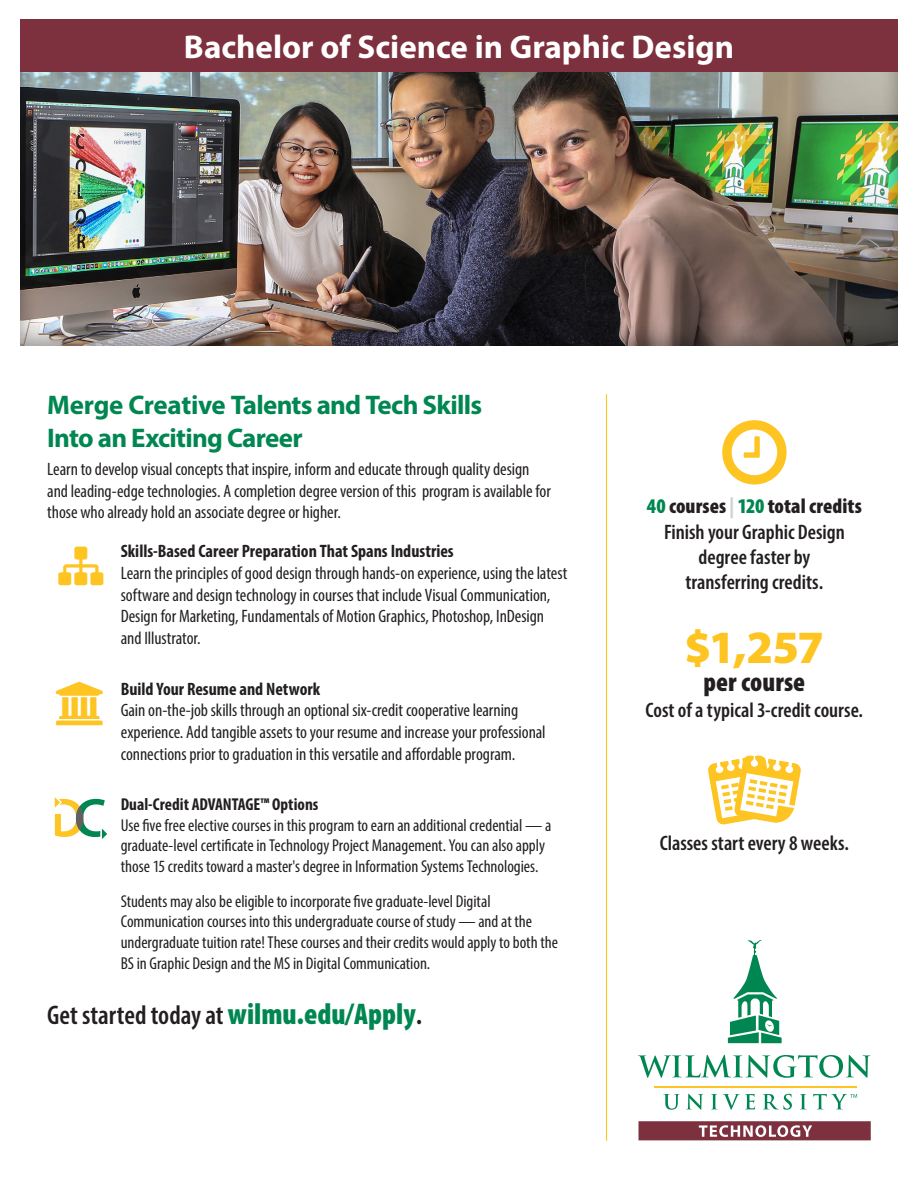
<style>
.page{position:relative;width:918px;height:1188px;background:#fff}
.page>*{position:absolute;margin:0;border:0;box-sizing:border-box;transform-origin:0 0}
.t1{font:900 46.5px "Myriad Pro";color:#fec422}
.t2{font:700 33px "Myriad Pro";color:#fff}
.t3{font:700 27px/32.4px "Myriad Pro";letter-spacing:-.025em;color:#008751}
.t4{font:600 condensed 27px "Myriad Pro";color:#231f20}
.t5{font:900 condensed 27px "Myriad Pro";letter-spacing:.005em;color:#231f20}
.t6{font:600 condensed 21px/25.2px "Myriad Pro";color:#231f20;text-align:center}
.t7{font:condensed 18px/21.6px "Myriad Pro";letter-spacing:-.005em;color:#231f20}
.t8{font:700 condensed 18px "Myriad Pro";color:#231f20}
.t9{font:condensed 17.25px/20.7px "Myriad Pro";letter-spacing:-.005em;color:#231f20}
.t10{font:700 condensed 17.25px "Myriad Pro";color:#231f20}
.s1{font-weight:900;font-size:30px;color:#008751}
.s2{font-size:30px}
.s3{font-weight:900;color:#008751}
.s4{font-weight:900}
.s5{font-weight:900;color:#d1d2d4}
</style>
<div class="page">
<div style="left:20px;top:20px;width:878px;height:328px;background:#231f20;opacity:.4"></div>
<hr style="left:606px;top:394px;width:1px;height:747px;background:#fec422">
<svg style="left:663px;top:1094px;width:17px;height:16px"></svg>
<svg style="left:686px;top:1094px;width:17px;height:16px"></svg>
<svg style="left:711px;top:1094px;width:44px;height:16px"></svg>
<svg style="left:763px;top:1094px;width:29px;height:16px"></svg>
<svg style="left:800px;top:1094px;width:6px;height:15px"></svg>
<svg style="left:638px;top:1055px;width:232px;height:23px"></svg>
<hr style="left:654px;top:1086px;width:203px;height:2px;background:#fec422">
<svg style="left:728px;top:940px;width:54px;height:103px"></svg>
<svg style="left:813px;top:1094px;width:44px;height:15px"></svg>
<svg style="left:639px;top:1121px;width:232px;height:19px"></svg>
<svg style="left:708px;top:755px;width:93px;height:70px"></svg>
<svg style="left:55px;top:797px;width:52px;height:42px"></svg>
<div style="left:20px;top:20px;width:878px;height:52px;background:#7d303e"></div>
<h2 class="t2" style="left:184px;top:25px;width:552px">Bachelor of Science in Graphic Design</h2>
<h3 class="t3" style="left:47px;top:388px;width:436px">Merge Creative Talents and Tech Skills<br>Into an Exciting Career</h3>
<p class="t7" style="left:47px;top:458px;width:505px">Learn to develop visual concepts that inspire, inform and educate through quality design and leading-edge technologies. A completion degree version of this program is available for those who already hold an associate degree or higher.</p>
<p class="t8" style="left:121px;top:540px;width:334px">Skills-Based Career Preparation That Spans Industries</p>
<p class="t7" style="left:121px;top:562px;width:448px">Learn the principles of good design through hands-on experience, using the latest software and design technology in courses that include Visual Communication, Design for Marketing, Fundamentals of Motion Graphics, Photoshop, InDesign and Illustrator.</p>
<p class="t8" style="left:121px;top:678px;width:201px">Build Your Resume and Network</p>
<p class="t7" style="left:121px;top:699px;width:426px">Gain on-the-job skills through an optional six-credit cooperative learning experience. Add tangible assets to your resume and increase your professional connections prior to graduation in this versatile and affordable program.</p>
<p class="t10" style="left:121px;top:794px;width:199px">Dual-Credit ADVANTAGE™ Options</p>
<p class="t9" style="left:121px;top:814px;width:432px">Use five free elective courses in this program to earn an additional credential — a graduate-level certificate in Technology Project Management. You can also apply those 15 credits toward a master's degree in Information Systems Technologies.</p>
<p class="t9" style="left:121px;top:890px;width:439px">Students may also be eligible to incorporate five graduate-level Digital Communication courses into this undergraduate course of study — and at the undergraduate tuition rate! These courses and their credits would apply to both the BS in Graphic Design and the MS in Digital Communication.</p>
<h3 class="t4" style="left:47px;top:999px;width:377px">Get started today at <span class="s1">wilmu.edu/Apply</span><span class="s2">.</span></h3>
<p class="t6" style="left:647px;top:493px;width:216px"><span class="s3">40</span> <span class="s4">courses</span> <span class="s5">|</span> <span class="s3">120</span> <span class="s4">total credits<br></span>Finish your Graphic Design degree faster by<br>transferring credits.</p>
<h1 class="t1" style="left:685px;top:616px;width:141px">$1,257</h1>
<h3 class="t5" style="left:704px;top:665px;width:103px">per course</h3>
<p class="t6" style="left:646px;top:697px;width:219px">Cost of a typical 3-credit course.</p>
<p class="t6" style="left:660px;top:830px;width:191px">Classes start every 8 weeks.</p>
</div>
